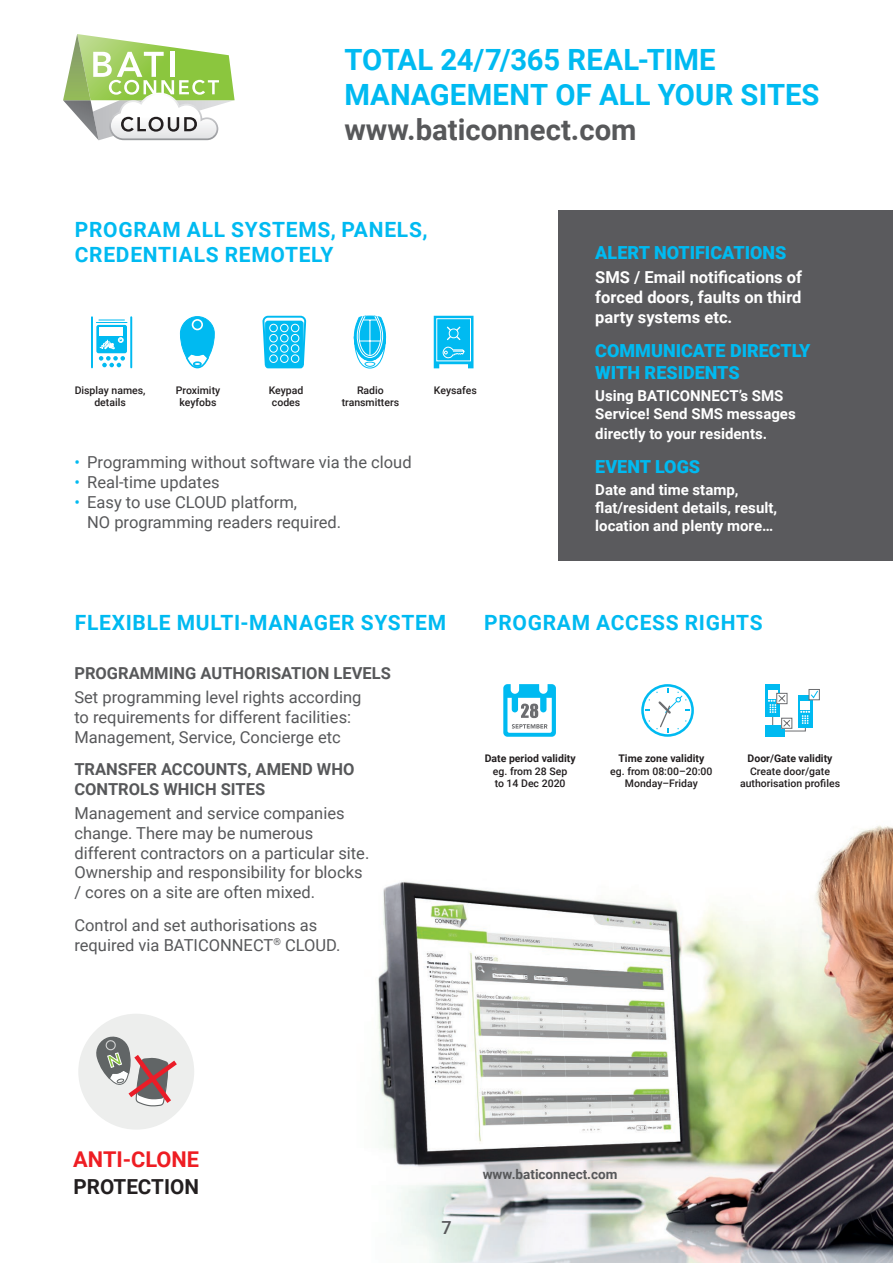
<style>
.page{position:relative;width:893px;height:1263px;background:#fff}
.page>*{position:absolute;margin:0;border:0;box-sizing:border-box;transform-origin:0 0}
.t1{font:700 29.25px/35.1px "Roboto";letter-spacing:.005em;color:#00baf1}
.t2{font:700 29.25px "Roboto";color:#57585a}
.t3{font:700 21.75px "Roboto";color:#ee1d23}
.t4{font:700 21px/25.5px "Roboto";letter-spacing:.035em;color:#00baf1}
.t5{font:700 20.7px "Roboto";color:#231f20}
.t6{font:900 18px/21.6px "Roboto";color:#00baf1}
.t7{font:500 18px "Roboto";color:#57585a}
.t8{font:16.5px/19.8px "Roboto";color:#57585a}
.t9{font:700 16.5px/19.8px "Roboto";color:#57585a}
.t10{font:700 16.5px/19.8px "Roboto";color:#fff;text-align:justify}
.t11{font:700 15px/18px "Roboto";color:#fff}
.t12{font:700 13.5px "Roboto";color:#57585a}
.t13{font:500 10.5px/12.6px "Roboto";color:#231f20;text-align:center}
.t14{font:700 10.5px "Roboto";color:#231f20}
.s1{color:#00baf1}
</style>
<div class="page">
<img style="left:378px;top:825px;width:515px;height:438px">
<svg style="left:63px;top:34px;width:172px;height:106px"></svg>
<div style="left:558px;top:210px;width:335px;height:351px;background:#5a5a5d"></div>
<hr style="left:91px;top:317px;width:2px;height:50px;background:#00baf1">
<hr style="left:130px;top:317px;width:2px;height:50px;background:#00baf1">
<div style="left:96px;top:325px;width:31px;height:28px;background:#00baf1;border-radius:2px"></div>
<div style="left:99px;top:327px;width:24px;height:8px;background:#fff"></div>
<svg style="left:99px;top:337px;width:26px;height:30px"></svg>
<hr style="left:96px;top:322px;width:31px;height:1px;background:#00baf1">
<svg style="left:99px;top:320px;width:25px;height:1px"></svg>
<svg style="left:180px;top:316px;width:35px;height:53px"></svg>
<div style="left:192px;top:319px;width:11px;height:11px;border:2px solid #fff;border-radius:50%"></div>
<div style="left:265px;top:321px;width:39px;height:47px;border:1px solid #00baf1;border-radius:2px"></div>
<svg style="left:262px;top:315px;width:45px;height:52px;background:#45ccf4"></svg>
<svg style="left:354px;top:315px;width:32px;height:54px"></svg>
<svg style="left:434px;top:316px;width:39px;height:52px;background:#30c6f3"></svg>
<div style="left:766px;top:684px;width:14px;height:32px;background:#00baf1"></div>
<div style="left:766px;top:725px;width:19px;height:12px;background:#00baf1"></div>
<div style="left:809px;top:689px;width:11px;height:11px;border:1px solid #6c6d70"></div>
<svg style="left:768px;top:690px;width:50px;height:42px"></svg>
<svg style="left:656px;top:689px;width:33px;height:43px"></svg>
<div style="left:641px;top:684px;width:53px;height:53px;border:3px solid #00baf1;border-radius:50%"></div>
<svg style="left:503px;top:684px;width:53px;height:53px"></svg>
<div style="left:77px;top:1012px;width:119px;height:119px;background:#edeeed;border-radius:50%"></div>
<div style="left:75px;top:1011px;width:122px;height:122px;border:3px solid #fff;border-radius:50%"></div>
<svg style="left:96px;top:1035px;width:86px;height:72px"></svg>
<h1 class="t1" style="left:344px;top:41px;width:477px">TOTAL 24/7/365 REAL-TIME<br>MANAGEMENT OF ALL YOUR SITES</h1>
<h1 class="t2" style="left:344px;top:110px;width:294px">www.baticonnect.com</h1>
<p class="t4" style="left:75px;top:216px;width:354px">PROGRAM ALL SYSTEMS, PANELS,<br>CREDENTIALS REMOTELY</p>
<p class="t13" style="left:75px;top:383px;width:72px">Display names, details</p>
<p class="t13" style="left:176px;top:383px;width:46px">Proximity keyfobs</p>
<p class="t13" style="left:269px;top:383px;width:36px;text-align:left">Keypad codes</p>
<p class="t13" style="left:342px;top:383px;width:59px">Radio transmitters</p>
<p class="t13" style="left:434px;top:383px;width:44px">Keysafes</p>
<p class="t8" style="left:74px;top:452px;width:339px"><span class="s1">•</span> Programming without software via the cloud</p>
<p class="t8" style="left:74px;top:472px;width:147px"><span class="s1">•</span> Real-time updates</p>
<p class="t8" style="left:87px;top:492px;width:255px;text-indent:-13px"><span class="s1">•</span> Easy to use CLOUD platform,<br>NO programming readers required.</p>
<p class="t6" style="left:595px;top:241px;width:193px">ALERT NOTIFICATIONS</p>
<p class="t10" style="left:595px;top:267px;width:208px">SMS / Email notifications of forced doors, faults on third party systems etc.</p>
<p class="t6" style="left:595px;top:339px;width:217px">COMMUNICATE DIRECTLY<br>WITH RESIDENTS</p>
<p class="t11" style="left:595px;top:386px;width:202px">Using BATICONNECT’s SMS<br>Service! Send SMS messages</p>
<p class="t11" style="left:595px;top:424px;width:173px">directly to your residents.</p>
<p class="t6" style="left:595px;top:455px;width:106px">EVENT LOGS</p>
<p class="t11" style="left:595px;top:480px;width:183px">Date and time stamp, flat/resident details, result, location and plenty more…</p>
<p class="t4" style="left:75px;top:609px;width:373px">FLEXIBLE MULTI-MANAGER SYSTEM</p>
<p class="t9" style="left:74px;top:662px;width:318px">PROGRAMMING AUTHORISATION LEVELS</p>
<p class="t8" style="left:74px;top:687px;width:289px">Set programming level rights according to requirements for different facilities:<br>Management, Service, Concierge etc</p>
<p class="t9" style="left:74px;top:759px;width:281px">TRANSFER ACCOUNTS, AMEND WHO<br>CONTROLS WHICH SITES</p>
<p class="t8" style="left:74px;top:803px;width:296px">Management and service companies change. There may be numerous different contractors on a particular site.<br>Ownership and responsibility for blocks / cores on a site are often mixed.</p>
<p class="t8" style="left:74px;top:914px;width:268px">Control and set authorisations as required via BATICONNECT<sup>®</sup> CLOUD.</p>
<p class="t4" style="left:484px;top:609px;width:280px">PROGRAM ACCESS RIGHTS</p>
<p class="t14" style="left:485px;top:751px;width:92px">Date period validity</p>
<p class="t13" style="left:493px;top:764px;width:76px;text-align:left">eg. from 28 Sep to 14 Dec 2020</p>
<p class="t14" style="left:618px;top:751px;width:87px">Time zone validity</p>
<p class="t13" style="left:610px;top:764px;width:104px">eg. from 08:00–20:00<br>Monday–Friday</p>
<p class="t14" style="left:748px;top:751px;width:87px">Door/Gate validity</p>
<p class="t13" style="left:740px;top:764px;width:102px">Create door/gate authorisation profiles</p>
<h2 class="t3" style="left:73px;top:1144px;width:127px">ANTI-CLONE</h2>
<p class="t5" style="left:74px;top:1172px;width:127px">PROTECTION</p>
<p class="t7" style="left:441px;top:1215px;width:12px">7</p>
<p class="t12" style="left:483px;top:1165px;width:136px">www.baticonnect.com</p>
</div>
